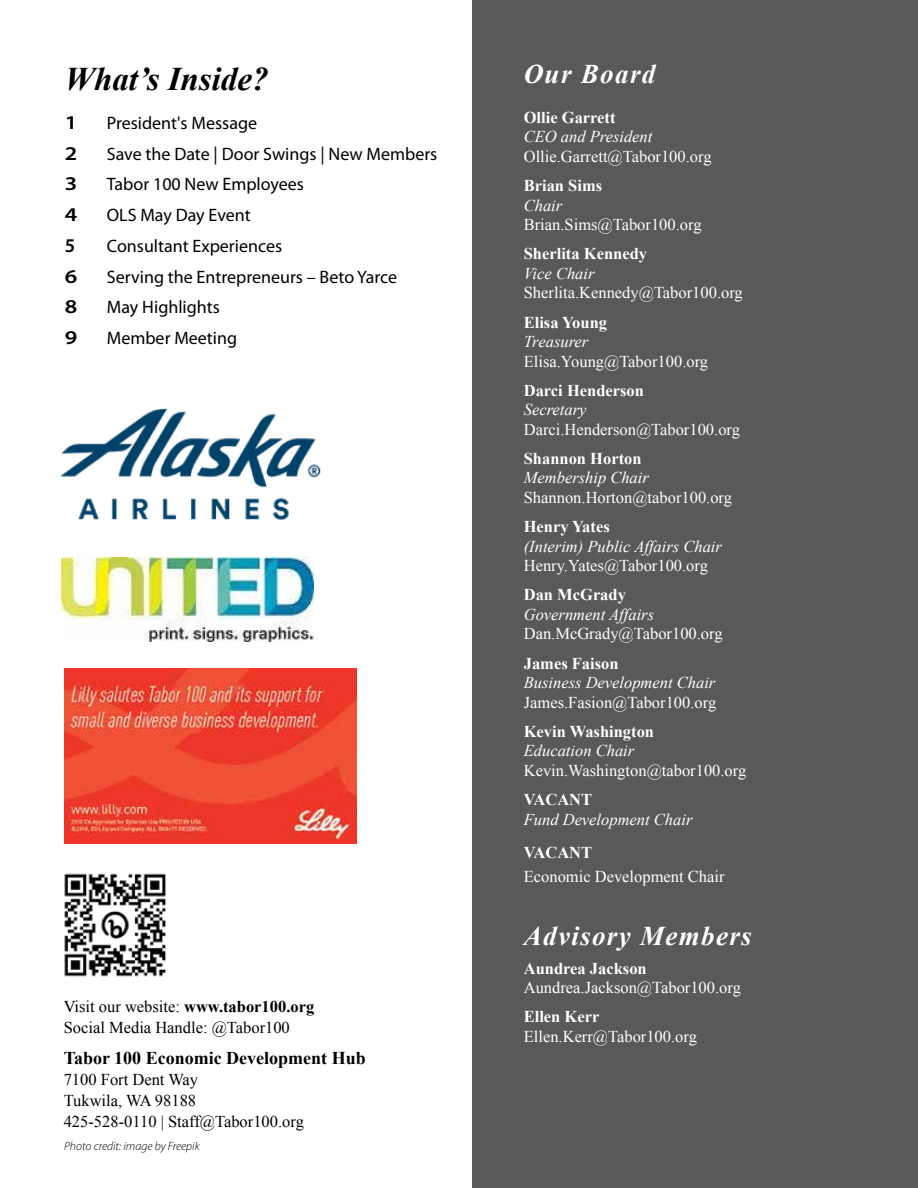
<style>
.page{position:relative;width:918px;height:1188px;background:#fff}
.page>*{position:absolute;margin:0;border:0;box-sizing:border-box;transform-origin:0 0}
.t1{font:italic 700 33px "Times New Roman";color:#000}
.t2{font:italic 700 27px "Times New Roman";letter-spacing:.05em;color:#fff}
.t3{font:600 19.5px "Myriad Pro";color:#000;scale:1.2 1}
.t4{font:600 19.5px "Myriad Pro";color:#000}
.t5{font:18px "Myriad Pro";color:#000}
.t6{font:700 18px "Times New Roman";color:#000}
.t7{font:16.5px "Times New Roman";color:#fff}
.t8{font:italic 16.5px "Times New Roman";color:#fff}
.t9{font:700 16.5px "Times New Roman";color:#fff}
.t10{font:16.5px/21px "Times New Roman";color:#000}
.t11{font:italic 300 12px "Myriad Pro";color:#000}
.s1{font-weight:700}
</style>
<div class="page">
<div style="left:472px;top:0;width:446px;height:1188px;background:#58595b"></div>
<img style="left:64px;top:873px;width:102px;height:104px">
<img style="left:64px;top:668px;width:292px;height:176px">
<img style="left:60px;top:408px;width:261px;height:112px">
<img style="left:62px;top:557px;width:251px;height:84px">
<h1 class="t1" style="left:65px;top:56px;width:205px">What’s Inside?</h1>
<p class="t3" style="left:65px;top:110px;width:12px">1</p>
<p class="t5" style="left:107px;top:112px;width:152px">President's Message</p>
<p class="t3" style="left:65px;top:141px;width:12px">2</p>
<p class="t5" style="left:107px;top:143px;width:332px">Save the Date | Door Swings | New Members</p>
<p class="t3" style="left:65px;top:172px;width:12px">3</p>
<p class="t5" style="left:107px;top:173px;width:199px">Tabor 100 New Employees</p>
<p class="t3" style="left:65px;top:202px;width:12px">4</p>
<p class="t5" style="left:107px;top:204px;width:145px">OLS May Day Event</p>
<p class="t4" style="left:65px;top:233px;width:12px">5</p>
<p class="t5" style="left:107px;top:235px;width:177px">Consultant Experiences</p>
<p class="t3" style="left:65px;top:264px;width:12px">6</p>
<p class="t5" style="left:107px;top:266px;width:292px">Serving the Entrepreneurs – Beto Yarce</p>
<p class="t3" style="left:65px;top:295px;width:12px">8</p>
<p class="t5" style="left:107px;top:296px;width:115px">May Highlights</p>
<p class="t3" style="left:65px;top:325px;width:12px">9</p>
<p class="t5" style="left:107px;top:327px;width:132px">Member Meeting</p>
<p class="t10" style="left:64px;top:996px;width:252px">Visit our website: <span class="s1">www.tabor100.org<br></span>Social Media Handle: @Tabor100</p>
<p class="t6" style="left:64px;top:1045px;width:304px">Tabor 100 Economic Development Hub</p>
<p class="t10" style="left:64px;top:1069px;width:242px">7100 Fort Dent Way<br>Tukwila, WA 98188<br>425-528-0110 | Staff@Tabor100.org</p>
<p class="t11" style="left:64px;top:1139px;width:137px">Photo credit: image by Freepik</p>
<h2 class="t2" style="left:524px;top:55px;width:133px">Our Board</h2>
<p class="t9" style="left:524px;top:106px;width:93px">Ollie Garrett</p>
<p class="t8" style="left:524px;top:125px;width:130px">CEO and President</p>
<p class="t7" style="left:524px;top:145px;width:189px">Ollie.Garrett@Tabor100.org</p>
<p class="t9" style="left:524px;top:174px;width:80px">Brian Sims</p>
<p class="t8" style="left:524px;top:194px;width:40px">Chair</p>
<p class="t7" style="left:524px;top:213px;width:179px">Brian.Sims@Tabor100.org</p>
<p class="t9" style="left:524px;top:242px;width:125px">Sherlita Kennedy</p>
<p class="t8" style="left:524px;top:262px;width:72px">Vice Chair</p>
<p class="t7" style="left:524px;top:282px;width:221px">Sherlita.Kennedy@Tabor100.org</p>
<p class="t9" style="left:524px;top:311px;width:85px">Elisa Young</p>
<p class="t8" style="left:524px;top:330px;width:66px">Treasurer</p>
<p class="t7" style="left:524px;top:350px;width:186px">Elisa.Young@Tabor100.org</p>
<p class="t9" style="left:524px;top:379px;width:122px">Darci Henderson</p>
<p class="t8" style="left:524px;top:398px;width:64px">Secretary</p>
<p class="t7" style="left:524px;top:418px;width:218px">Darci.Henderson@Tabor100.org</p>
<p class="t9" style="left:524px;top:447px;width:119px">Shannon Horton</p>
<p class="t8" style="left:524px;top:467px;width:127px">Membership Chair</p>
<p class="t7" style="left:524px;top:486px;width:210px">Shannon.Horton@tabor100.org</p>
<p class="t9" style="left:524px;top:515px;width:88px">Henry Yates</p>
<p class="t8" style="left:524px;top:535px;width:200px">(Interim) Public Affairs Chair</p>
<p class="t7" style="left:524px;top:555px;width:186px">Henry.Yates@Tabor100.org</p>
<p class="t9" style="left:524px;top:583px;width:104px">Dan McGrady</p>
<p class="t8" style="left:524px;top:603px;width:132px">Government Affairs</p>
<p class="t7" style="left:524px;top:623px;width:200px">Dan.McGrady@Tabor100.org</p>
<p class="t9" style="left:524px;top:652px;width:96px">James Faison</p>
<p class="t8" style="left:524px;top:671px;width:193px">Business Development Chair</p>
<p class="t7" style="left:524px;top:691px;width:194px">James.Fasion@Tabor100.org</p>
<p class="t9" style="left:524px;top:720px;width:132px">Kevin Washington</p>
<p class="t8" style="left:524px;top:740px;width:112px">Education Chair</p>
<p class="t7" style="left:524px;top:759px;width:224px">Kevin.Washington@tabor100.org</p>
<p class="t9" style="left:524px;top:788px;width:70px">VACANT</p>
<p class="t8" style="left:524px;top:808px;width:170px">Fund Development Chair</p>
<p class="t9" style="left:524px;top:841px;width:70px">VACANT</p>
<p class="t7" style="left:524px;top:866px;width:202px">Economic Development Chair</p>
<h2 class="t2" style="left:524px;top:917px;width:229px">Advisory Members</h2>
<p class="t9" style="left:524px;top:957px;width:125px">Aundrea Jackson</p>
<p class="t7" style="left:524px;top:977px;width:219px">Aundrea.Jackson@Tabor100.org</p>
<p class="t9" style="left:524px;top:1006px;width:77px">Ellen Kerr</p>
<p class="t7" style="left:524px;top:1025px;width:175px">Ellen.Kerr@Tabor100.org</p>
</div>
